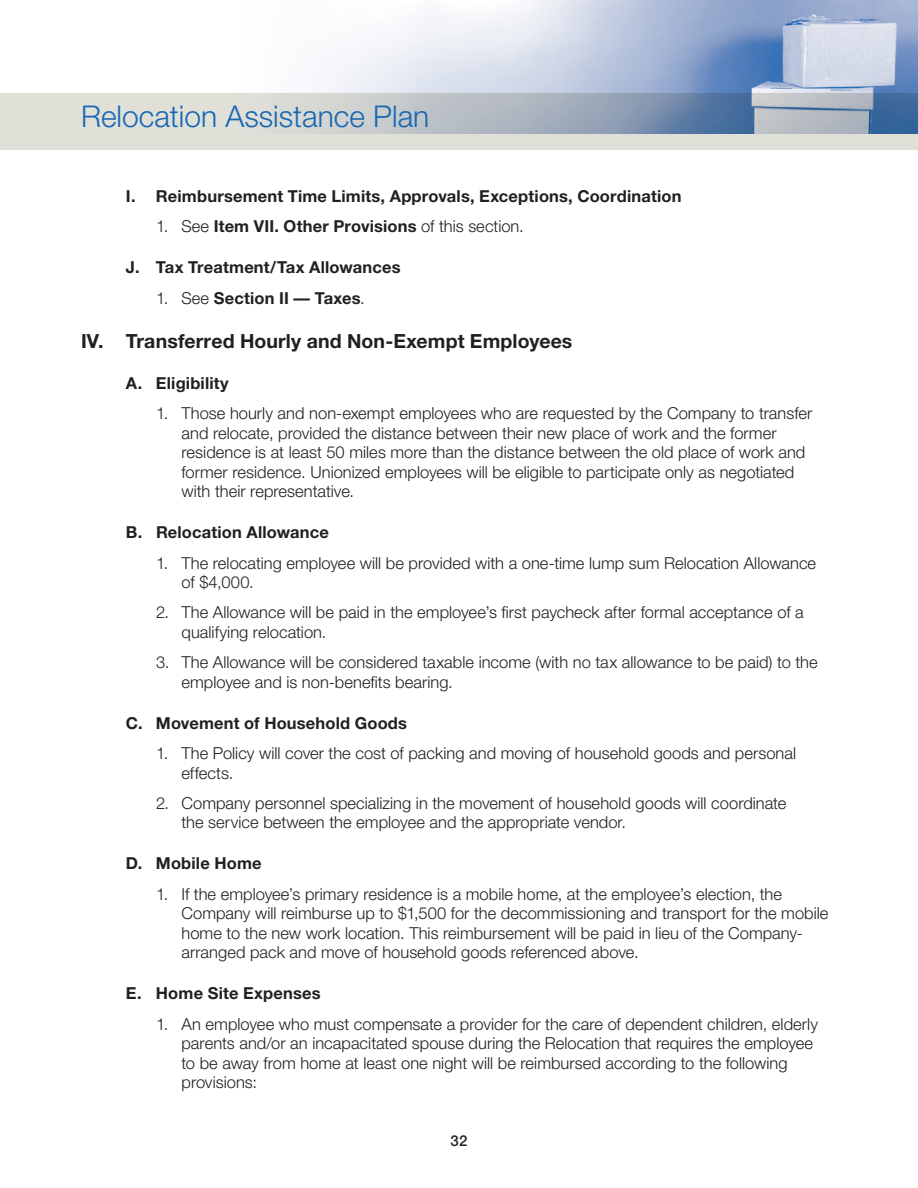
<style>
.page{position:relative;width:918px;height:1188px;background:#fff}
.page>*{position:absolute;margin:0;border:0;box-sizing:border-box;transform-origin:0 0}
.t1{font:300 30px "Helvetica Neue";color:#1768b4}
.HD_1{font:700 19.5px "Helvetica Neue";letter-spacing:.005em;color:#231f20}
.HD_2_Indent_1{font:300 16.5px/19.5px "Helvetica Neue";color:#231f20}
.HD_2{font:700 16.5px "Helvetica Neue";letter-spacing:.01em;color:#231f20}
.HD_2_Indent_1-2{font:700 16.5px "Helvetica Neue";letter-spacing:.01em;color:#231f20}
.t2{font:500 15px "Helvetica Neue";color:#231f20}
.s1{font-weight:300}
</style>
<div class="page">
<div style="left:0;top:93px;width:918px;height:57px;background:#e1e0d8"></div>
<img style="left:311px;top:0;width:607px;height:133px">
<h1 class="t1" style="left:81px;top:98px;width:350px">Relocation Assistance Plan</h1>
<p class="HD_2" style="left:126px;top:186px;width:557px">I. Reimbursement Time Limits, Approvals, Exceptions, Coordination</p>
<p class="HD_2_Indent_1-2" style="left:156px;top:216px;width:369px"><span class="s1">1. See</span> Item VII. Other Provisions <span class="s1">of this section.</span></p>
<p class="HD_2" style="left:126px;top:257px;width:276px">J. Tax Treatment/Tax Allowances</p>
<p class="HD_2_Indent_1-2" style="left:156px;top:288px;width:210px"><span class="s1">1. See</span> Section II — Taxes<span class="s1">.</span></p>
<p class="HD_1" style="left:81px;top:329px;width:493px">IV. Transferred Hourly and Non-Exempt Employees</p>
<p class="HD_2" style="left:126px;top:373px;width:104px">A. Eligibility</p>
<p class="HD_2_Indent_1" style="left:182px;top:403px;width:632px;text-indent:-26px">1. Those hourly and non-exempt employees who are requested by the Company to transfer and relocate, provided the distance between their new place of work and the former residence is at least 50 miles more than the distance between the old place of work and former residence. Unionized employees will be eligible to participate only as negotiated with their representative.</p>
<p class="HD_2" style="left:126px;top:522px;width:204px">B. Relocation Allowance</p>
<p class="HD_2_Indent_1" style="left:182px;top:553px;width:636px;text-indent:-26px">1. The relocating employee will be provided with a one-time lump sum Relocation Allowance of $4,000.</p>
<p class="HD_2_Indent_1" style="left:182px;top:602px;width:624px;text-indent:-26px">2. The Allowance will be paid in the employee’s first paycheck after formal acceptance of a qualifying relocation.</p>
<p class="HD_2_Indent_1" style="left:182px;top:652px;width:638px;text-indent:-26px">3. The Allowance will be considered taxable income (with no tax allowance to be paid) to the employee and is non-benefits bearing.</p>
<p class="HD_2" style="left:126px;top:713px;width:283px">C. Movement of Household Goods</p>
<p class="HD_2_Indent_1" style="left:182px;top:743px;width:616px;text-indent:-26px">1. The Policy will cover the cost of packing and moving of household goods and personal effects.</p>
<p class="HD_2_Indent_1" style="left:182px;top:793px;width:606px;text-indent:-26px">2. Company personnel specializing in the movement of household goods will coordinate the service between the employee and the appropriate vendor.</p>
<p class="HD_2" style="left:126px;top:853px;width:137px">D. Mobile Home</p>
<p class="HD_2_Indent_1" style="left:182px;top:884px;width:648px;text-indent:-26px">1. If the employee’s primary residence is a mobile home, at the employee’s election, the Company will reimburse up to $1,500 for the decommissioning and transport for the mobile home to the new work location. This reimbursement will be paid in lieu of the Company&shy;arranged pack and move of household goods referenced above.</p>
<p class="HD_2" style="left:126px;top:983px;width:196px">E. Home Site Expenses</p>
<p class="HD_2_Indent_1" style="left:182px;top:1014px;width:638px;text-indent:-26px">1. An employee who must compensate a provider for the care of dependent children, elderly parents and/or an incapacitated spouse during the Relocation that requires the employee to be away from home at least one night will be reimbursed according to the following provisions:</p>
<p class="t2" style="left:451px;top:1131px;width:18px">32</p>
</div>
